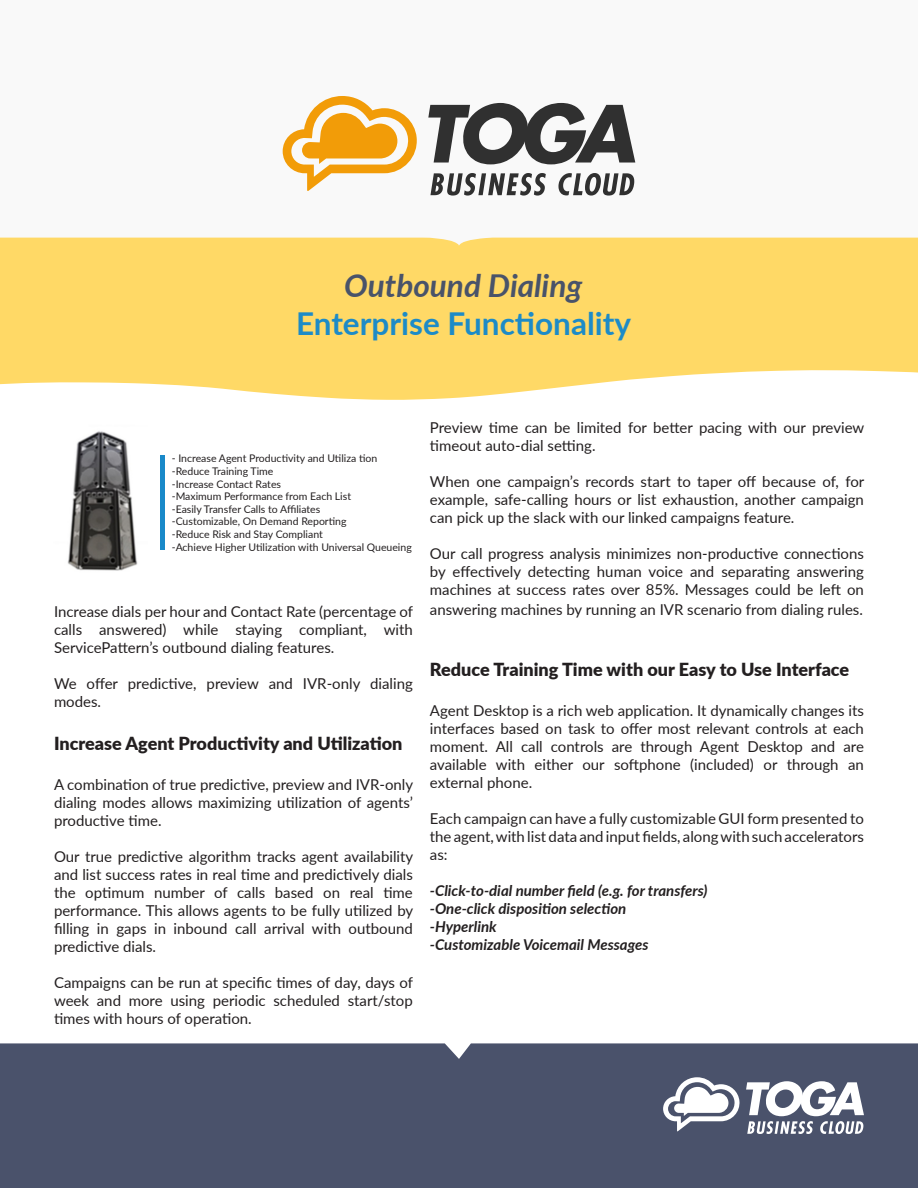
<style>
.page{position:relative;width:918px;height:1188px;background:#fff}
.page>*{position:absolute;margin:0;border:0;box-sizing:border-box;transform-origin:0 0}
.t1{font:700 31.5px "Lato";color:#1d8bc7}
.t2{font:italic 700 31.5px "Lato";color:#49536a}
.t3{font:900 18px "Lato";color:#231f20}
.t4{font:15px/18px "Lato";color:#231f20;text-align:justify}
.t5{font:italic 700 15px "Lato";color:#231f20}
.t6{font:10.5px "Lato";color:#231f20}
</style>
<div class="page">
<div style="left:0;top:0;width:918px;height:259px;background:#f9f9f9"></div>
<svg style="left:0;top:237px;width:918px;height:163px;background:#fedc75"></svg>
<div style="left:0;top:1043px;width:918px;height:145px;background:#4a526b"></div>
<img style="left:67px;top:431px;width:71px;height:140px">
<div style="left:160px;top:455px;width:5px;height:95px;background:#1989c9"></div>
<svg style="left:283px;top:96px;width:134px;height:95px"></svg>
<svg style="left:428px;top:103px;width:207px;height:61px"></svg>
<svg style="left:430px;top:173px;width:116px;height:23px"></svg>
<svg style="left:558px;top:173px;width:76px;height:23px"></svg>
<svg style="left:663px;top:1077px;width:77px;height:55px"></svg>
<svg style="left:746px;top:1081px;width:118px;height:53px"></svg>
<p class="t2" style="left:344px;top:262px;width:239px">Outbound Dialing</p>
<p class="t1" style="left:296px;top:300px;width:337px">Enterprise Functionality</p>
<p class="t6" style="left:172px;top:451px;width:207px">- Increase Agent Productivity and Utiliza tion</p>
<p class="t6" style="left:172px;top:464px;width:103px">-Reduce Training Time</p>
<p class="t6" style="left:172px;top:476px;width:111px">-Increase Contact Rates</p>
<p class="t6" style="left:172px;top:489px;width:181px">-Maximum Performance from Each List</p>
<p class="t6" style="left:172px;top:502px;width:150px">-Easily Transfer Calls to Affiliates</p>
<p class="t6" style="left:172px;top:514px;width:176px">-Customizable, On Demand Reporting</p>
<p class="t6" style="left:172px;top:527px;width:153px">-Reduce Risk and Stay Compliant</p>
<p class="t6" style="left:172px;top:539px;width:242px">-Achieve Higher Utilization with Universal Queueing</p>
<p class="t4" style="left:54px;top:602px;width:361px">Increase dials per hour and Contact Rate (percentage of calls answered) while staying compliant, with ServicePattern’s outbound dialing features.</p>
<p class="t4" style="left:54px;top:674px;width:360px">We offer predictive, preview and IVR-only dialing modes.</p>
<p class="t3" style="left:54px;top:730px;width:350px">Increase Agent Productivity and Utilization</p>
<p class="t4" style="left:54px;top:774px;width:361px">A combination of true predictive, preview and IVR-only dialing modes allows maximizing utilization of agents’ productive time.</p>
<p class="t4" style="left:54px;top:846px;width:361px">Our true predictive algorithm tracks agent availability and list success rates in real time and predictively dials the optimum number of calls based on real time performance. This allows agents to be fully utilized by filling in gaps in inbound call arrival with outbound predictive dials.</p>
<p class="t4" style="left:54px;top:972px;width:361px">Campaigns can be run at specific times of day, days of week and more using periodic scheduled start/stop times with hours of operation.</p>
<p class="t4" style="left:430px;top:418px;width:436px">Preview time can be limited for better pacing with our preview timeout auto-dial setting.</p>
<p class="t4" style="left:430px;top:472px;width:436px">When one campaign’s records start to taper off because of, for example, safe-calling hours or list exhaustion, another campaign can pick up the slack with our linked campaigns feature.</p>
<p class="t4" style="left:430px;top:544px;width:436px">Our call progress analysis minimizes non-productive connections by effectively detecting human voice and separating answering machines at success rates over 85%. Messages could be left on</p>
<p class="t4" style="left:430px;top:600px;width:435px">answering machines by running an IVR scenario from dialing rules.</p>
<p class="t3" style="left:430px;top:656px;width:421px">Reduce Training Time with our Easy to Use Interface</p>
<p class="t4" style="left:430px;top:701px;width:436px">Agent Desktop is a rich web application. It dynamically changes its interfaces based on task to offer most relevant controls at each moment. All call controls are through Agent Desktop and are available with either our softphone (included) or through an external phone.</p>
<p class="t4" style="left:430px;top:809px;width:436px">Each campaign can have a fully customizable GUI form presented to the agent, with list data and input fields, along with such accelerators as:</p>
<p class="t5" style="left:430px;top:879px;width:279px">-Click-to-dial number field (e.g. for transfers)</p>
<p class="t5" style="left:430px;top:897px;width:198px">-One-click disposition selection</p>
<p class="t5" style="left:430px;top:915px;width:68px">-Hyperlink</p>
<p class="t5" style="left:430px;top:933px;width:220px">-Customizable Voicemail Messages</p>
</div>
